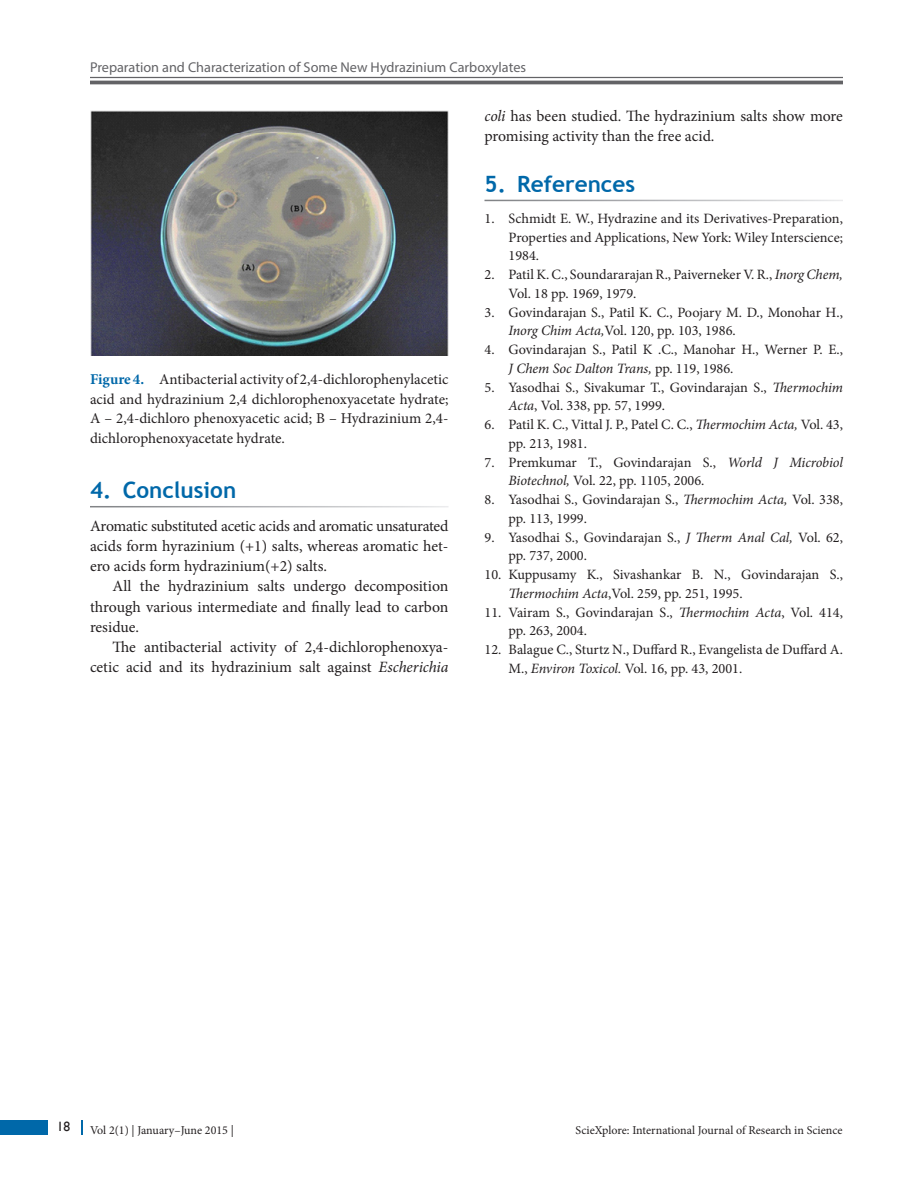
<style>
.page{position:relative;width:918px;height:1188px;background:#fff}
.page>*{position:absolute;margin:0;border:0;box-sizing:border-box;transform-origin:0 0}
.t1{font:700 22.5px "Trebuchet MS";color:#0068a9}
.Text_Ind{font:15.75px/20.2px "Minion Pro";color:#231f20;text-align:justify}
.Text{font:15.75px/20.2px "Minion Pro";color:#231f20;text-align:justify}
.Fig_cap{font:15px/19.5px "Minion Pro";color:#231f20;text-align:justify}
.Ref{font:14.25px/18.8px "Minion Pro";color:#231f20}
.t2{font:14.25px "Myriad Pro";color:#636366}
.t3{font:13.5px "Gill Sans";color:#231f20}
.t4{font:12px "Minion Pro";color:#231f20}
.s1{font-weight:700;color:#0068a9}
.s2{font-style:italic}
</style>
<div class="page">
<hr style="left:90px;top:77px;width:753px;height:1px;background:#636366">
<hr style="left:90px;top:81px;width:753px;height:3px;background:#636366">
<div style="left:0;top:1120px;width:47px;height:15px;background:#0068a9"></div>
<svg style="left:81px;top:1120px;width:1px;height:15px"></svg>
<img style="left:91px;top:110px;width:357px;height:246px">
<p class="t2" style="left:90px;top:59px;width:438px">Preparation and Characterization of Some New Hydrazinium Carboxylates</p>
<p class="Fig_cap" style="left:90px;top:370px;width:360px"><span class="s1">Figure 4.</span> Antibacterial activity of 2,4-dichlorophenylacetic acid and hydrazinium 2,4 dichlorophenoxyacetate hydrate; A – 2,4-dichloro phenoxyacetic acid; B – Hydrazinium 2,4- dichlorophenoxyacetate hydrate.</p>
<h1 class="t1" style="left:90px;top:476px;width:148px">4. Conclusion</h1>
<p class="Text" style="left:90px;top:516px;width:360px">Aromatic substituted acetic acids and aromatic unsaturated acids form hyrazinium (+1) salts, whereas aromatic het&shy;ero acids form hydrazinium(+2) salts.</p>
<p class="Text_Ind" style="left:90px;top:576px;width:360px;text-indent:22px">All the hydrazinium salts undergo decomposition through various intermediate and finally lead to carbon residue.</p>
<p class="Text_Ind" style="left:90px;top:637px;width:360px;text-align:right">The antibacterial activity of 2,4-dichlorophenoxya&shy;cetic acid and its hydrazinium salt against <span class="s2">Escherichia</span></p>
<p class="Text_Ind" style="left:484px;top:106px;width:360px"><span class="s2">coli</span> has been studied. The hydrazinium salts show more promising activity than the free acid.</p>
<h1 class="t1" style="left:484px;top:170px;width:152px">5. References</h1>
<p class="Ref" style="left:508px;top:209px;width:336px;text-align:justify;text-indent:-24px">1. Schmidt E. W., Hydrazine and its Derivatives-Preparation, Properties and Applications, New York: Wiley Interscience; 1984.</p>
<p class="Ref" style="left:508px;top:265px;width:336px;text-indent:-24px">2. Patil K. C., Soundararajan R., Paiverneker V. R., <span class="s2">Inorg Chem,<br></span>Vol. 18 pp. 1969, 1979.</p>
<p class="Ref" style="left:508px;top:303px;width:336px;text-indent:-24px">3. Govindarajan S., Patil K. C., Poojary M. D., Monohar H.,<br><span class="s2">Inorg Chim Acta,</span>Vol. 120, pp. 103, 1986.</p>
<p class="Ref" style="left:508px;top:340px;width:336px;text-indent:-24px">4. Govindarajan S., Patil K .C., Manohar H., Werner P. E.,<br><span class="s2">J Chem Soc Dalton Trans,</span> pp. 119, 1986.</p>
<p class="Ref" style="left:508px;top:378px;width:336px;text-indent:-24px">5. Yasodhai S., Sivakumar T., Govindarajan S., <span class="s2">Thermochim<br>Acta</span>, Vol. 338, pp. 57, 1999.</p>
<p class="Ref" style="left:508px;top:415px;width:336px;text-indent:-24px">6. Patil K. C., Vittal J. P., Patel C. C., <span class="s2">Thermochim Acta,</span> Vol. 43, pp. 213, 1981.</p>
<p class="Ref" style="left:508px;top:453px;width:336px;text-indent:-24px">7. Premkumar T., Govindarajan S., <span class="s2">World J Microbiol<br>Biotechnol,</span> Vol. 22, pp. 1105, 2006.</p>
<p class="Ref" style="left:508px;top:490px;width:336px;text-indent:-24px">8. Yasodhai S., Govindarajan S., <span class="s2">Thermochim Acta,</span> Vol. 338, pp. 113, 1999.</p>
<p class="Ref" style="left:508px;top:528px;width:336px;text-indent:-24px">9. Yasodhai S., Govindarajan S., <span class="s2">J Therm Anal Cal,</span> Vol. 62, pp. 737, 2000.</p>
<p class="Ref" style="left:508px;top:565px;width:336px;text-indent:-24px">10. Kuppusamy K., Sivashankar B. N., Govindarajan S.,<br><span class="s2">Thermochim Acta</span>,Vol. 259, pp. 251, 1995.</p>
<p class="Ref" style="left:508px;top:603px;width:336px;text-indent:-24px">11. Vairam S., Govindarajan S., <span class="s2">Thermochim Acta</span>, Vol. 414, pp. 263, 2004.</p>
<p class="Ref" style="left:508px;top:640px;width:336px;text-indent:-24px">12. Balague C., Sturtz N., Duffard R., Evangelista de Duffard A.<br>M., <span class="s2">Environ Toxicol.</span> Vol. 16, pp. 43, 2001.</p>
<p class="t3" style="left:57px;top:1118px;width:15px">18</p>
<p class="t4" style="left:90px;top:1123px;width:145px">Vol 2(1) | January–June 2015 |</p>
<p class="t4" style="left:576px;top:1123px;width:269px">ScieXplore: International Journal of Research in Science</p>
</div>
